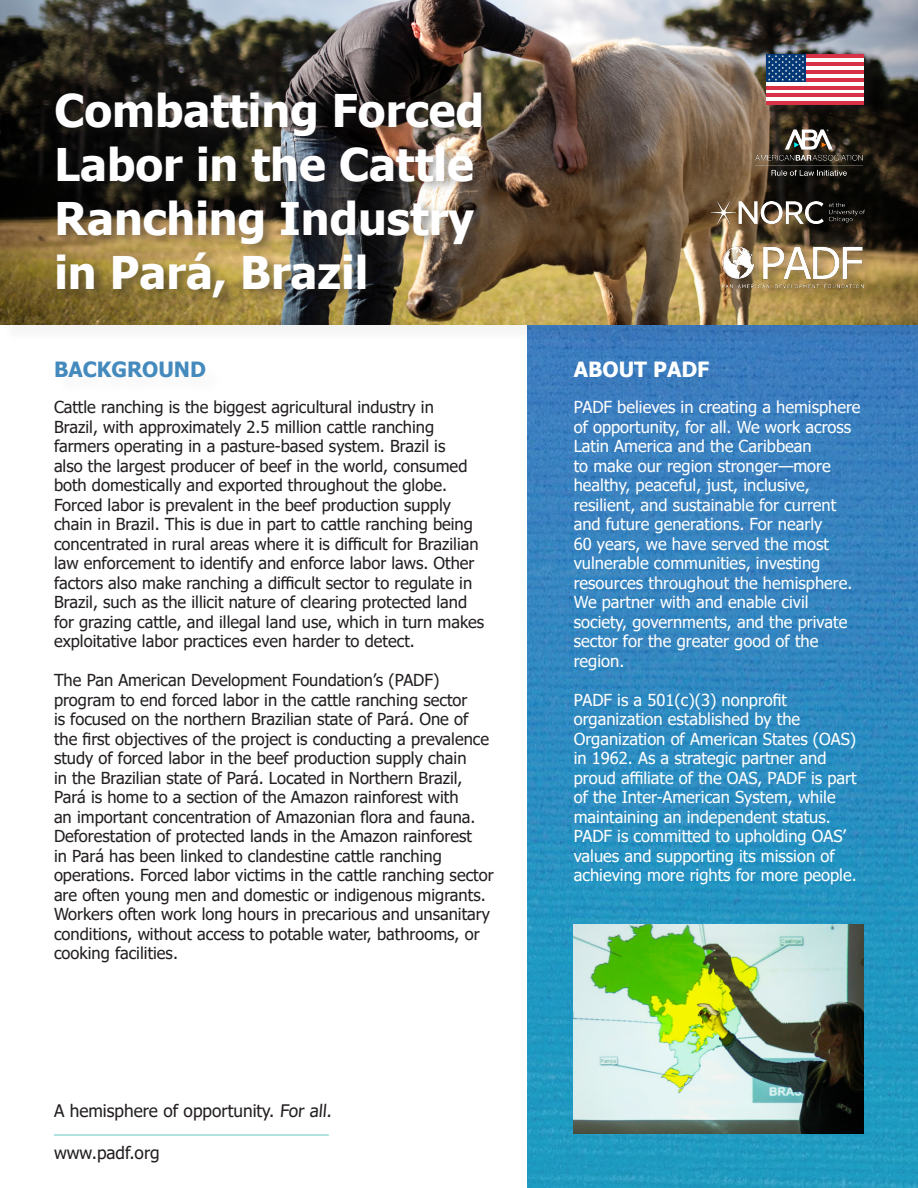
<style>
.page{position:relative;width:918px;height:1188px;background:#fff}
.page>*{position:absolute;margin:0;border:0;box-sizing:border-box;transform-origin:0 0}
.t1{font:700 45px/54px "Tahoma";color:#fff}
.t2{font:700 21px "Tahoma";color:#458abd}
.t3{font:700 21px "Tahoma";color:#fff}
.Body{font:17.25px "Tahoma";color:#231f20}
.Body-2{font:16.5px/19.5px "Tahoma";color:#231f20}
.Body-3{font:16.5px/19.5px "Tahoma";color:#fff}
</style>
<div class="page">
<svg style="left:527px;top:343px;width:391px;height:845px;background:#2e8ac0"></svg>
<hr style="left:54px;top:1135px;width:275px;height:1px;background:#66c5c5">
<div style="left:2px;top:2px;width:916px;height:341px;background:#231f20;opacity:.05"></div>
<img style="left:0;top:0;width:918px;height:324px">
<div style="left:763px;top:51px;width:114px;height:67px;background:#231f20;opacity:.45"></div>
<hr style="left:767px;top:82px;width:97px;height:4px;background:#fff">
<svg style="left:767px;top:90px;width:97px;height:4px"></svg>
<hr style="left:767px;top:97px;width:97px;height:4px;background:#fff">
<hr style="left:806px;top:58px;width:58px;height:4px;background:#fff">
<hr style="left:806px;top:66px;width:58px;height:4px;background:#fff">
<hr style="left:806px;top:74px;width:58px;height:4px;background:#fff">
<hr style="left:767px;top:86px;width:97px;height:4px;background:#d63146">
<hr style="left:767px;top:94px;width:97px;height:3px;background:#d63146">
<hr style="left:767px;top:101px;width:97px;height:4px;background:#d63146">
<hr style="left:806px;top:54px;width:58px;height:4px;background:#d63146">
<hr style="left:806px;top:62px;width:58px;height:4px;background:#d63146">
<hr style="left:806px;top:70px;width:58px;height:4px;background:#d63146">
<hr style="left:806px;top:78px;width:58px;height:4px;background:#d63146">
<div style="left:767px;top:54px;width:39px;height:28px;background:#013775"></div>
<svg style="left:768px;top:55px;width:36px;height:26px"></svg>
<img style="left:754px;top:127px;width:110px;height:53px">
<img style="left:711px;top:202px;width:153px;height:22px">
<div style="left:720px;top:244px;width:155px;height:56px;background:#231f20;opacity:.45"></div>
<img style="left:723px;top:246px;width:140px;height:43px">
<div style="left:53px;top:88px;width:442px;height:220px;background:#231f20;opacity:.45"></div>
<div style="left:576px;top:365px;width:151px;height:31px;background:#3b7cbd"></div>
<img style="left:574px;top:924px;width:290px;height:210px">
<p class="t1" style="left:54px;top:86px;width:431px">Combatting Forced<br>Labor in the Cattle<br>Ranching Industry in Pará, Brazil</p>
<h2 class="t2" style="left:54px;top:355px;width:154px">BACKGROUND</h2>
<h2 class="t3" style="left:574px;top:355px;width:137px">ABOUT PADF</h2>
<p class="Body-2" style="left:54px;top:398px;width:432px">Cattle ranching is the biggest agricultural industry in<br>Brazil, with approximately 2.5 million cattle ranching farmers operating in a pasture-based system. Brazil is<br>also the largest producer of beef in the world, consumed both domestically and exported throughout the globe.<br>Forced labor is prevalent in the beef production supply chain in Brazil. This is due in part to cattle ranching being concentrated in rural areas where it is difficult for Brazilian law enforcement to identify and enforce labor laws. Other factors also make ranching a difficult sector to regulate in Brazil, such as the illicit nature of clearing protected land for grazing cattle, and illegal land use, which in turn makes exploitative labor practices even harder to detect.</p>
<p class="Body-2" style="left:54px;top:671px;width:441px">The Pan American Development Foundation’s (PADF) program to end forced labor in the cattle ranching sector<br>is focused on the northern Brazilian state of Pará. One of the first objectives of the project is conducting a prevalence study of forced labor in the beef production supply chain<br>in the Brazilian state of Pará. Located in Northern Brazil, Pará is home to a section of the Amazon rainforest with<br>an important concentration of Amazonian flora and fauna.<br>Deforestation of protected lands in the Amazon rainforest<br>in Pará has been linked to clandestine cattle ranching operations. Forced labor victims in the cattle ranching sector are often young men and domestic or indigenous migrants.<br>Workers often work long hours in precarious and unsanitary conditions, without access to potable water, bathrooms, or cooking facilities.</p>
<p class="Body-3" style="left:574px;top:398px;width:288px">PADF believes in creating a hemisphere of opportunity, for all. We work across Latin America and the Caribbean<br>to make our region stronger—more healthy, peaceful, just, inclusive, resilient, and sustainable for current and future generations. For nearly<br>60 years, we have served the most vulnerable communities, investing resources throughout the hemisphere.<br>We partner with and enable civil society, governments, and the private sector for the greater good of the region.</p>
<p class="Body-3" style="left:574px;top:691px;width:285px">PADF is a 501(c)(3) nonprofit organization established by the Organization of American States (OAS) in 1962. As a strategic partner and proud affiliate of the OAS, PADF is part of the Inter-American System, while maintaining an independent status.<br>PADF is committed to upholding OAS’ values and supporting its mission of achieving more rights for more people.</p>
<p class="Body" style="left:54px;top:1099px;width:281px">A hemisphere of opportunity. For all.</p>
<p class="Body" style="left:54px;top:1142px;width:107px">www.padf.org</p>
</div>
